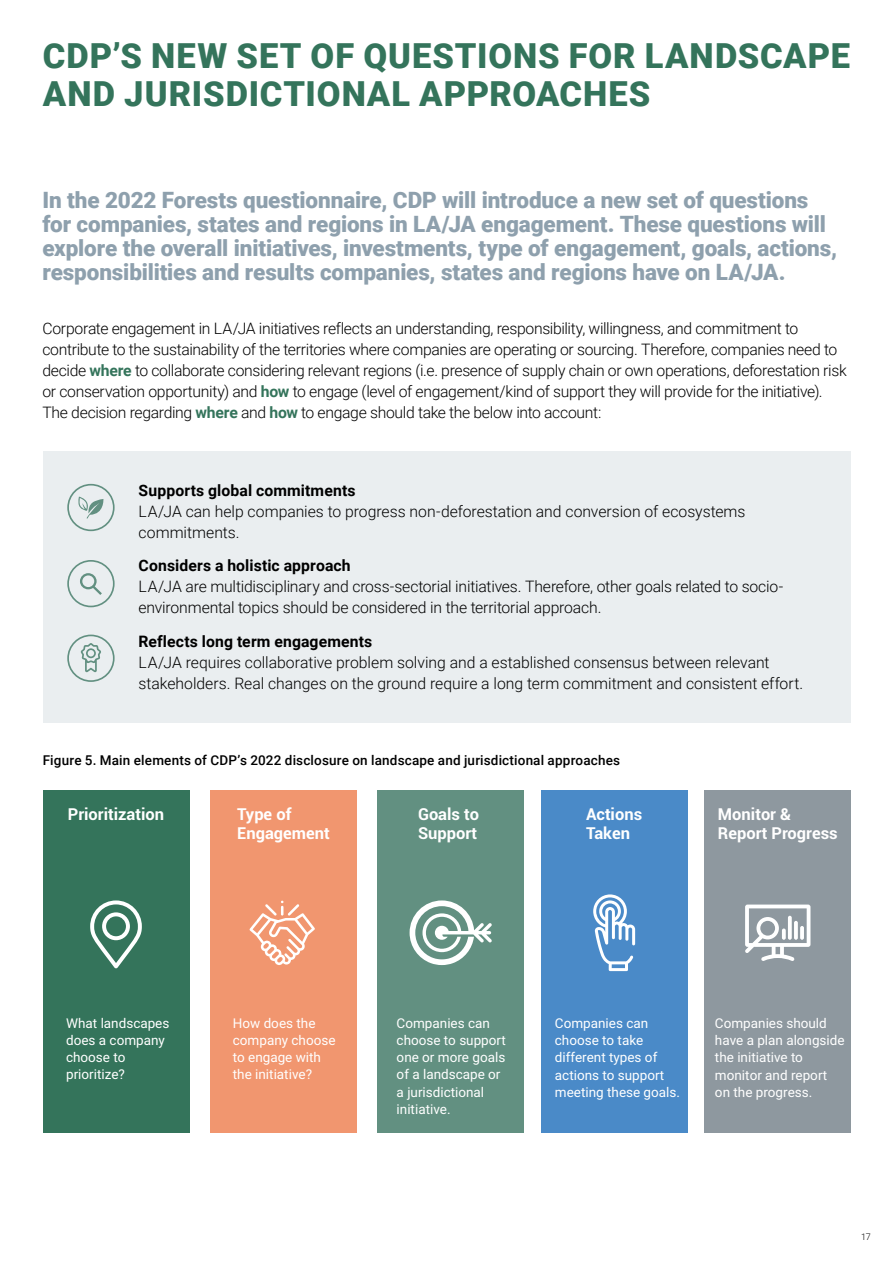
<style>
.page{position:relative;width:893px;height:1263px;background:#fff}
.page>*{position:absolute;margin:0;border:0;box-sizing:border-box;transform-origin:0 0}
.t1{font:900 34.5px/37.5px "Roboto";letter-spacing:.025em;color:#34745b}
.t2{font:900 22.5px/24px "Roboto";letter-spacing:-.005em;color:#8ea0ad}
.t3{font:700 16.5px/19.5px "Roboto";color:#fff}
.t4{font:300 15.75px/21px "Roboto";letter-spacing:-.015em;color:#000}
.t5{font:700 15.75px "Roboto";letter-spacing:.005em;color:#000}
.t6{font:13.5px/17.2px "Roboto";color:#fff}
.t7{font:500 13.5px "Roboto";letter-spacing:.015em;color:#000}
.t8{font:300 9px "Roboto";color:#000}
.s1{font-weight:700;color:#34745b}
</style>
<div class="page">
<div style="left:43px;top:451px;width:808px;height:271px;background:#eaeef0"></div>
<div style="left:43px;top:790px;width:147px;height:342px;background:#34745b"></div>
<div style="left:210px;top:790px;width:147px;height:342px;background:#f1966f"></div>
<div style="left:377px;top:790px;width:147px;height:342px;background:#629081"></div>
<div style="left:541px;top:790px;width:147px;height:342px;background:#4a8ac8"></div>
<div style="left:704px;top:790px;width:147px;height:342px;background:#8e989f"></div>
<svg style="left:410px;top:900px;width:82px;height:65px"></svg>
<svg style="left:593px;top:894px;width:42px;height:77px"></svg>
<svg style="left:745px;top:904px;width:65px;height:57px"></svg>
<svg style="left:782px;top:928px;width:4px;height:12px"></svg>
<svg style="left:788px;top:916px;width:4px;height:24px"></svg>
<hr style="left:794px;top:921px;width:4px;height:19px;background:#fff;border-radius:2px">
<svg style="left:800px;top:926px;width:4px;height:14px"></svg>
<svg style="left:249px;top:900px;width:66px;height:65px"></svg>
<svg style="left:90px;top:900px;width:52px;height:68px"></svg>
<svg style="left:81px;top:643px;width:20px;height:29px"></svg>
<div style="left:67px;top:635px;width:48px;height:47px;border:2px solid #629081;border-radius:50%"></div>
<div style="left:67px;top:484px;width:48px;height:47px;border:2px solid #629081;border-radius:50%"></div>
<svg style="left:78px;top:497px;width:26px;height:21px"></svg>
<div style="left:67px;top:560px;width:48px;height:47px;border:2px solid #629081;border-radius:50%"></div>
<svg style="left:80px;top:573px;width:22px;height:22px"></svg>
<h1 class="t1" style="left:43px;top:36px;width:808px">CDP’S NEW SET OF QUESTIONS FOR LANDSCAPE<br>AND JURISDICTIONAL APPROACHES</h1>
<p class="t2" style="left:42px;top:187px;width:796px">In the 2022 Forests questionnaire, CDP will introduce a new set of questions for companies, states and regions in LA/JA engagement. These questions will explore the overall initiatives, investments, type of engagement, goals, actions, responsibilities and results companies, states and regions have on LA/JA.</p>
<p class="t4" style="left:42px;top:317px;width:806px">Corporate engagement in LA/JA initiatives reflects an understanding, responsibility, willingness, and commitment to contribute to the sustainability of the territories where companies are operating or sourcing. Therefore, companies need to decide <span class="s1">where</span> to collaborate considering relevant regions (i.e. presence of supply chain or own operations, deforestation risk or conservation opportunity) and <span class="s1">how</span> to engage (level of engagement/kind of support they will provide for the initiative).<br>The decision regarding <span class="s1">where</span> and <span class="s1">how</span> to engage should take the below into account:</p>
<p class="t5" style="left:139px;top:479px;width:218px">Supports global commitments</p>
<p class="t4" style="left:139px;top:500px;width:608px">LA/JA can help companies to progress non-deforestation and conversion of ecosystems commitments.</p>
<p class="t5" style="left:139px;top:555px;width:214px">Considers a holistic approach</p>
<p class="t4" style="left:139px;top:576px;width:646px">LA/JA are multidisciplinary and cross-sectorial initiatives. Therefore, other goals related to socio&shy;environmental topics should be considered in the territorial approach.</p>
<p class="t5" style="left:139px;top:630px;width:235px">Reflects long term engagements</p>
<p class="t4" style="left:139px;top:651px;width:666px">LA/JA requires collaborative problem solving and a established consensus between relevant stakeholders. Real changes on the ground require a long term commitment and consistent effort.</p>
<p class="t7" style="left:43px;top:751px;width:579px">Figure 5. Main elements of CDP’s 2022 disclosure on landscape and jurisdictional approaches</p>
<p class="t3" style="left:68px;top:803px;width:98px">Prioritization</p>
<p class="t3" style="left:237px;top:803px;width:94px">Type of<br>Engagement</p>
<p class="t3" style="left:418px;top:803px;width:63px">Goals to<br>Support</p>
<p class="t3" style="left:586px;top:803px;width:58px">Actions<br>Taken</p>
<p class="t3" style="left:718px;top:803px;width:121px">Monitor &amp;<br>Report Progress</p>
<p class="t6" style="left:66px;top:1014px;width:105px">What landscapes does a company choose to prioritize?</p>
<p class="t6" style="left:233px;top:1014px;width:104px">How does the company choose to engage with the initiative?</p>
<p class="t6" style="left:397px;top:1014px;width:111px">Companies can choose to support one or more goals of a landscape or a jurisdictional initiative.</p>
<p class="t6" style="left:555px;top:1014px;width:127px">Companies can choose to take different types of actions to support meeting these goals.</p>
<p class="t6" style="left:715px;top:1014px;width:131px">Companies should have a plan alongside the initiative to monitor and report on the progress.</p>
<p class="t8" style="left:861px;top:1230px;width:11px">17</p>
</div>
